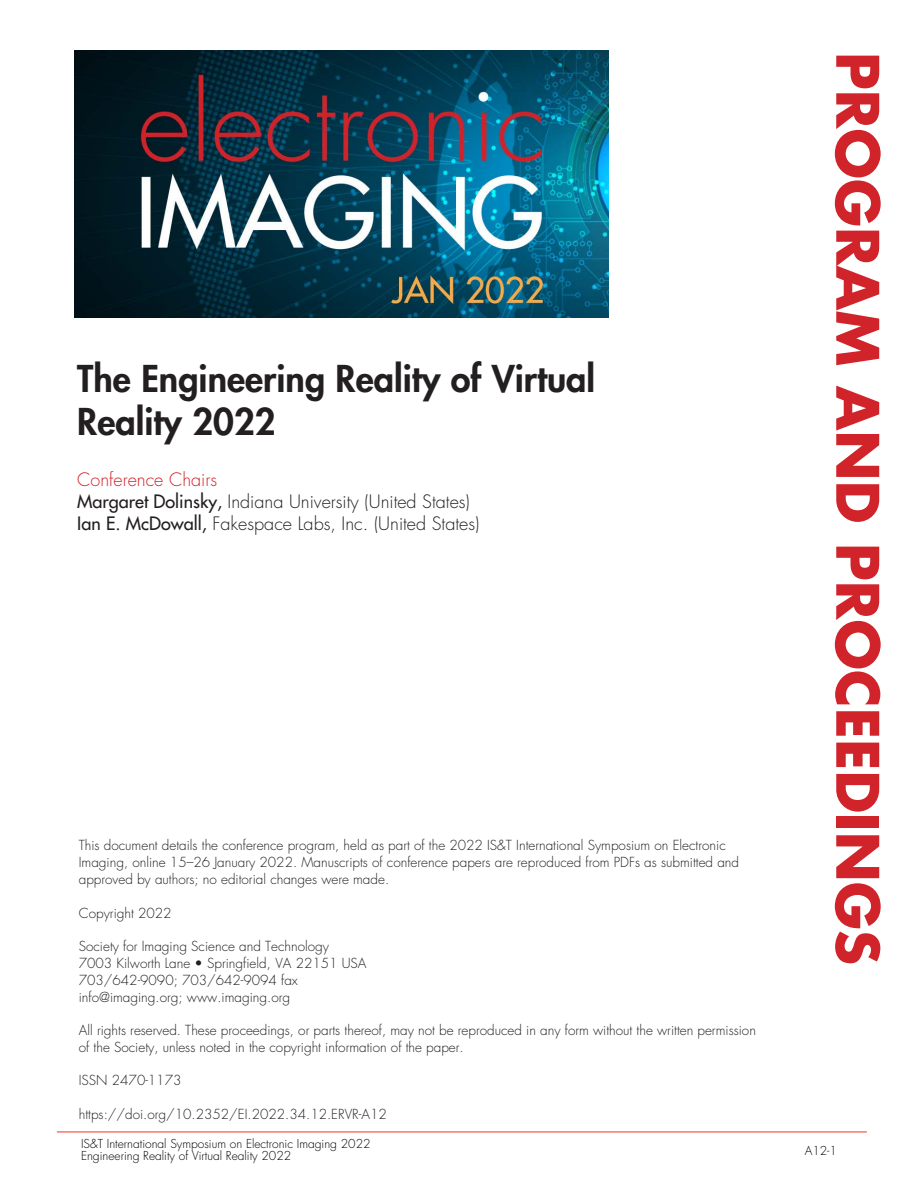
<style>
.page{position:relative;width:918px;height:1188px;background:#fff}
.page>*{position:absolute;margin:0;border:0;box-sizing:border-box;transform-origin:0 0}
.t1{font:700 57px "Futura Std";color:#d1232a}
.t2{font:800 36px/43.2px "Futura Std";color:#231f20}
.t3{font:300 18px/22px "Futura Std";color:#231f20}
.t4{font:300 13.5px/16.8px "Futura Std";color:#231f20}
.t5{font:300 12px/12px "Futura Std";color:#000}
.s1{color:#d1232a}
.s2{font-weight:500}
</style>
<div class="page">
<hr style="left:57px;top:1132px;width:810px;height:1px;background:#ef3522">
<img style="left:74px;top:50px;width:535px;height:268px">
<h1 class="t1" style="left:896px;top:52px;width:914px;rotate:90deg">PROGRAM AND PROCEEDINGS</h1>
<h2 class="t2" style="left:77px;top:357px;width:519px">The Engineering Reality of Virtual<br>Reality 2022</h2>
<h3 class="t3" style="left:77px;top:469px;width:404px"><span class="s1">Conference Chairs<br></span><span class="s2">Margaret Dolinsky,</span> Indiana University (United States)<br><span class="s2">Ian E. McDowall,</span> Fakespace Labs, Inc. (United States)</h3>
<p class="t4" style="left:79px;top:838px;width:662px">This document details the conference program, held as part of the 2022 IS&amp;T International Symposium on Electronic<br>Imaging, online 15–26 January 2022. Manuscripts of conference papers are reproduced from PDFs as submitted and approved by authors; no editorial changes were made.</p>
<p class="t4" style="left:79px;top:905px;width:94px">Copyright 2022</p>
<p class="t4" style="left:79px;top:938px;width:289px">Society for Imaging Science and Technology<br>7003 Kilworth Lane • Springfield, VA 22151 USA 703/642-9090; 703/642-9094 fax info@imaging.org; www.imaging.org</p>
<p class="t4" style="left:79px;top:1022px;width:679px">All rights reserved. These proceedings, or parts thereof, may not be reproduced in any form without the written permission of the Society, unless noted in the copyright information of the paper.</p>
<p class="t4" style="left:79px;top:1072px;width:104px">ISSN 2470-1173</p>
<p class="t4" style="left:79px;top:1106px;width:309px">https://doi.org/10.2352/EI.2022.34.12.ERVR-A12</p>
<p class="t5" style="left:81px;top:1138px;width:291px">IS&amp;T International Symposium on Electronic Imaging 2022<br>Engineering Reality of Virtual Reality 2022</p>
<p class="t5" style="left:805px;top:1145px;width:34px">A12-1</p>
</div>
